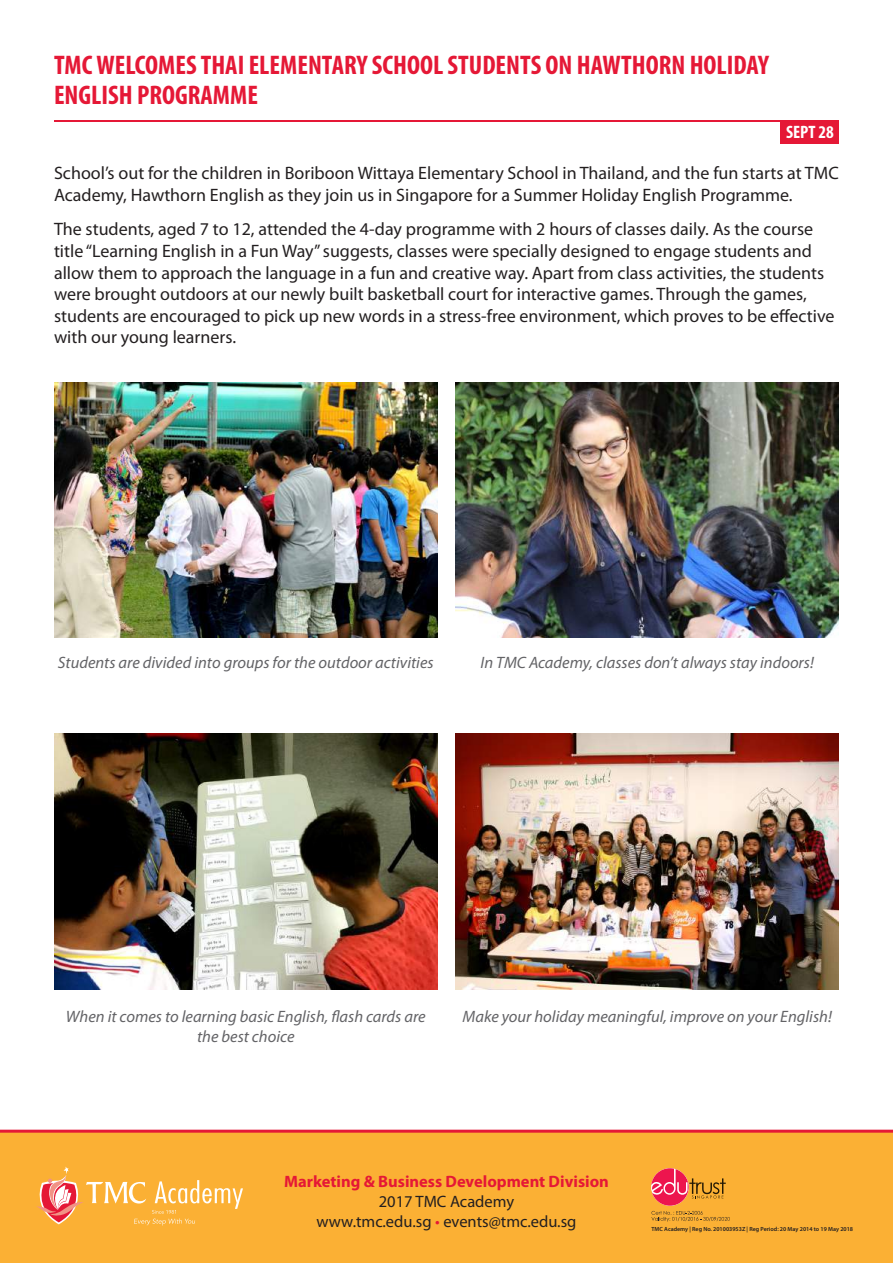
<style>
.page{position:relative;width:893px;height:1263px;background:#fff}
.page>*{position:absolute;margin:0;border:0;box-sizing:border-box;transform-origin:0 0}
.t1{font:700 condensed 27px/30px "Myriad Pro";color:#e51836}
.t2{font:18px/21.6px "Myriad Pro";color:#231f20}
.t3{font:700 condensed 18px "Myriad Pro";color:#fff}
.t4{font:italic 16.5px/19.8px "Myriad Pro";color:#636366;text-align:center}
.t5{font:16.5px/19.8px "Myriad Pro";color:#231f20;text-align:center}
.t6{font:700 16.5px "Myriad Pro";color:#e51836}
.t7{font:600 6px "Myriad Pro";color:#231f20}
.s1{color:#e51836}
</style>
<div class="page">
<div style="left:0;top:1131px;width:893px;height:132px;background:#fbb034"></div>
<svg style="left:651px;top:1168px;width:79px;height:53px"></svg>
<svg style="left:36px;top:1166px;width:207px;height:59px"></svg>
<hr style="left:0;top:1130px;width:893px;height:3px;background:#e51836">
<hr style="left:54px;top:120px;width:785px;height:2px;background:#e51836">
<div style="left:780px;top:121px;width:59px;height:23px;background:#e51836"></div>
<img style="left:54px;top:382px;width:383px;height:256px">
<img style="left:54px;top:733px;width:383px;height:256px">
<img style="left:455px;top:382px;width:384px;height:256px">
<img style="left:455px;top:733px;width:384px;height:256px">
<h1 class="t1" style="left:54px;top:50px;width:716px">TMC WELCOMES THAI ELEMENTARY SCHOOL STUDENTS ON HAWTHORN HOLIDAY<br>ENGLISH PROGRAMME</h1>
<p class="t3" style="left:786px;top:121px;width:49px">SEPT 28</p>
<p class="t2" style="left:54px;top:162px;width:786px">School’s out for the children in Boriboon Wittaya Elementary School in Thailand, and the fun starts at TMC<br>Academy, Hawthorn English as they join us in Singapore for a Summer Holiday English Programme.</p>
<p class="t2" style="left:54px;top:218px;width:782px">The students, aged 7 to 12, attended the 4-day programme with 2 hours of classes daily. As the course title “Learning English in a Fun Way” suggests, classes were specially designed to engage students and allow them to approach the language in a fun and creative way. Apart from class activities, the students were brought outdoors at our newly built basketball court for interactive games. Through the games, students are encouraged to pick up new words in a stress-free environment, which proves to be effective with our young learners.</p>
<p class="t4" style="left:58px;top:652px;width:377px">Students are divided into groups for the outdoor activities</p>
<p class="t4" style="left:481px;top:652px;width:335px">In TMC Academy, classes don’t always stay indoors!</p>
<p class="t4" style="left:66px;top:1007px;width:361px">When it comes to learning basic English, flash cards are the best choice</p>
<p class="t4" style="left:463px;top:1007px;width:371px">Make your holiday meaningful, improve on your English!</p>
<p class="t6" style="left:284px;top:1171px;width:326px">Marketing &amp; Business Development Division</p>
<p class="t5" style="left:316px;top:1191px;width:261px">2017 TMC Academy<br>www.tmc.edu.sg <span class="s1">•</span> events@tmc.edu.sg</p>
<p class="t7" style="left:651px;top:1225px;width:203px">TMC Academy | Reg No. 201003953Z | Reg Period: 20 May 2014 to 19 May 2018</p>
</div>
